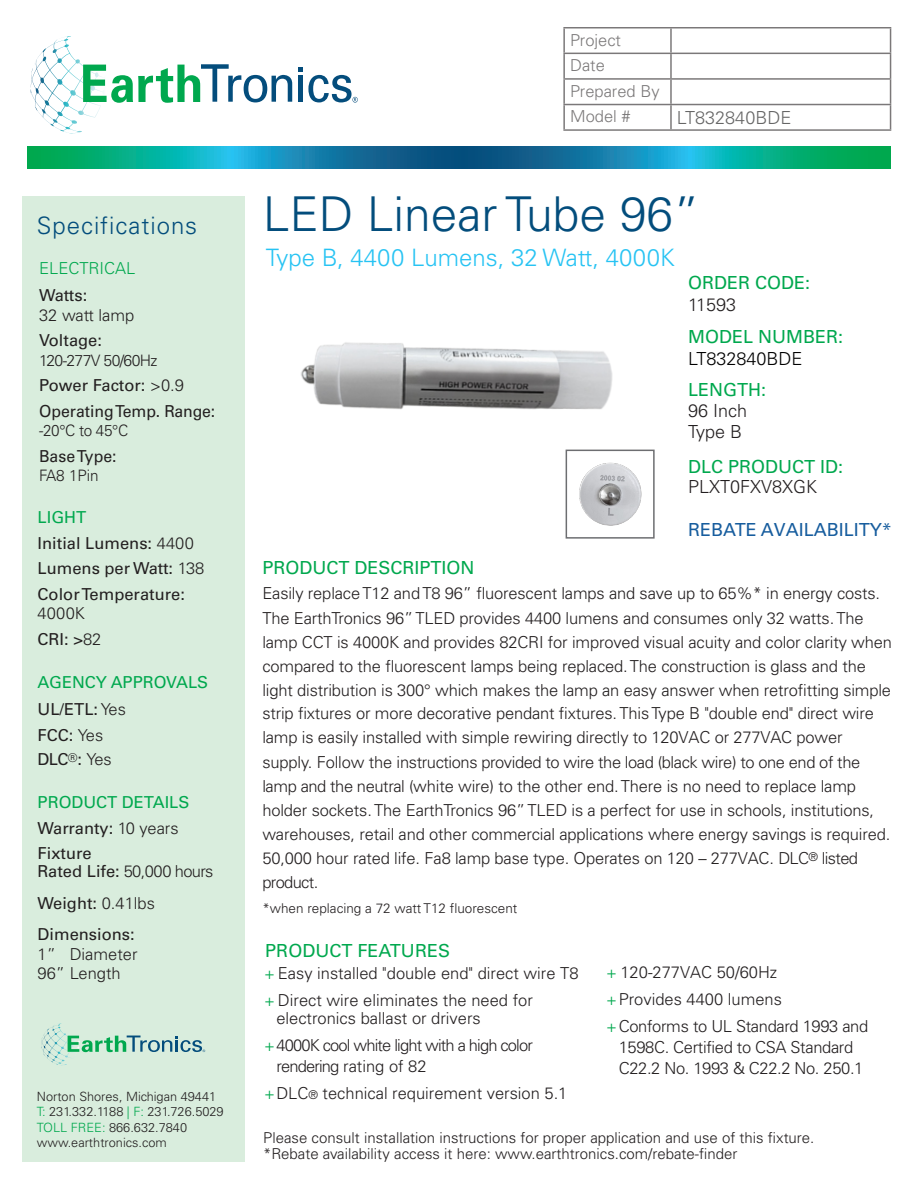
<style>
.page{position:relative;width:918px;height:1188px;background:#fff}
.page>*{position:absolute;margin:0;border:0;box-sizing:border-box;transform-origin:0 0}
.t1{font:300 48px "Univers LT Std";color:#034d7c}
.t2{font:300 24px "Univers LT Std";color:#27c3f3}
.t3{font:300 24px "Univers LT Std";letter-spacing:.04em;color:#034d7c}
.t4{font:18px/22.5px "Univers LT Std";color:#00a84e}
.t5{font:18px "Univers LT Std";color:#175d9e}
.t6{font:300 18px/21px "Univers LT Std";color:#231f20}
.t7{font:300 18px "Univers LT Std";color:#000}
.t8{font:300 16.5px/24px "Univers LT Std";letter-spacing:-.01em;color:#231f20}
.t9{font:16.5px/25.5px "Univers LT Std";color:#231f20}
.t10{font:300 16.5px/27px "Univers LT Std";letter-spacing:-.05em;color:#231f20}
.t11{font:16.5px/27px "Univers LT Std";color:#00a84e}
.t12{font:300 16.5px "Univers LT Std";letter-spacing:-.04em;color:#231f20}
.t13{font:300 16.5px/27px "Univers LT Std";color:#00a84e}
.t14{font:16.5px "Univers LT Std";color:#231f20;scale:.96 1}
.t15{font:300 15.75px "Univers LT Std";letter-spacing:-.04em;color:#231f20}
.t16{font:300 15px "Univers LT Std";color:#231f20}
.t17{font:300 13.5px "Univers LT Std";color:#231f20}
.t18{font:300 12.75px/15.3px "Univers LT Std";color:#231f20}
.s1{font-weight:400;color:#231f20}
.s2{font-weight:400}
.s3{font-weight:300}
.s4{color:#00a84e}
.s5{color:#231f20}
.s6{font-weight:300;color:#231f20}
.s7{font-weight:300;color:#000}
.s8{font-weight:400;color:#00a84e}
.s9{font-size:12px}
</style>
<div class="page">
<div style="left:22px;top:197px;width:223px;height:965px;background:#d9eddd"></div>
<svg style="left:27px;top:146px;width:864px;height:22px;background:#0d9298"></svg>
<svg style="left:41px;top:1023px;width:20px;height:23px"></svg>
<svg style="left:68px;top:1036px;width:137px;height:16px"></svg>
<svg style="left:31px;top:36px;width:39px;height:53px"></svg>
<svg style="left:83px;top:64px;width:209px;height:39px"></svg>
<svg style="left:298px;top:67px;width:60px;height:36px"></svg>
<hr style="left:563px;top:27px;width:108px;height:2px;background:#231f20">
<hr style="left:563px;top:28px;width:2px;height:25px;background:#231f20">
<hr style="left:671px;top:27px;width:220px;height:2px;background:#231f20">
<hr style="left:670px;top:28px;width:2px;height:25px;background:#231f20">
<hr style="left:563px;top:53px;width:108px;height:1px;background:#231f20">
<hr style="left:563px;top:54px;width:2px;height:24px;background:#231f20">
<hr style="left:671px;top:53px;width:220px;height:1px;background:#231f20">
<hr style="left:670px;top:54px;width:2px;height:24px;background:#231f20">
<hr style="left:563px;top:78px;width:108px;height:2px;background:#231f20">
<hr style="left:563px;top:80px;width:2px;height:24px;background:#231f20">
<hr style="left:671px;top:78px;width:220px;height:2px;background:#231f20">
<hr style="left:670px;top:80px;width:2px;height:24px;background:#231f20">
<hr style="left:563px;top:104px;width:108px;height:1px;background:#231f20">
<hr style="left:563px;top:105px;width:2px;height:24px;background:#231f20">
<hr style="left:671px;top:104px;width:220px;height:1px;background:#231f20">
<hr style="left:670px;top:105px;width:2px;height:24px;background:#231f20">
<svg style="left:890px;top:28px;width:1px;height:101px"></svg>
<hr style="left:563px;top:129px;width:108px;height:2px;background:#231f20">
<hr style="left:671px;top:129px;width:220px;height:2px;background:#231f20">
<img style="left:301px;top:342px;width:312px;height:68px">
<img style="left:565px;top:450px;width:77px;height:89px">
<div style="left:566px;top:450px;width:89px;height:89px;border:2px solid #6d6e71"></div>
<p class="t3" style="left:37px;top:211px;width:162px">Specifications</p>
<p class="t13" style="left:39px;top:255px;width:98px">ELECTRICAL<br><span class="s1">Watts:</span></p>
<p class="t8" style="left:39px;top:302px;width:97px;line-height:25.5px">32 watt lamp<br><span class="s2">Voltage:</span></p>
<p class="t15" style="left:39px;top:351px;width:120px">120-277V 50/60Hz</p>
<p class="t9" style="left:39px;top:373px;width:178px">Power Factor: <span class="s3">&gt;0.9<br></span>Operating Temp. Range:</p>
<p class="t15" style="left:39px;top:421px;width:91px">-20°C to 45°C</p>
<p class="t14" style="left:39px;top:446px;width:82px">Base Type:</p>
<p class="t15" style="left:39px;top:466px;width:61px">FA8 1Pin</p>
<p class="t9" style="left:38px;top:505px;width:168px"><span class="s4">LIGHT<br></span>Initial Lumens: <span class="s3">4400<br></span>Lumens per Watt: <span class="s3">138</span></p>
<p class="t9" style="left:38px;top:581px;width:149px">Color Temperature:</p>
<p class="t8" style="left:38px;top:601px;width:49px">4000K</p>
<p class="t9" style="left:38px;top:626px;width:65px">CRI: &gt;<span class="s3">82</span></p>
<p class="t11" style="left:38px;top:669px;width:172px">AGENCY APPROVALS<br><span class="s5">UL/ETL:</span> <span class="s6">Yes</span></p>
<p class="t9" style="left:38px;top:723px;width:76px;line-height:24px">FCC: <span class="s3">Yes<br></span>DLC<sup>®</sup>: <span class="s3">Yes</span></p>
<p class="t11" style="left:38px;top:789px;width:153px">PRODUCT DETAILS</p>
<p class="t9" style="left:38px;top:815px;width:143px">Warranty: <span class="s3">10 years</span></p>
<p class="t9" style="left:38px;top:841px;width:56px">Fixture</p>
<p class="t12" style="left:38px;top:861px;width:177px"><span class="s2">Rated Life:</span> 50,000 hours</p>
<p class="t9" style="left:38px;top:890px;width:119px">Weight: <span class="s3">0.41lbs</span></p>
<p class="t9" style="left:38px;top:922px;width:99px">Dimensions:</p>
<p class="t8" style="left:38px;top:942px;width:101px">1” Diameter</p>
<p class="t8" style="left:38px;top:961px;width:85px">96” Length</p>
<p class="t18" style="left:37px;top:1089px;width:188px">Norton Shores, Michigan 49441<br><span class="s4">T:</span> 231.332.1188 <span class="s4">| F:</span> 231.726.5029<br><span class="s4">TOLL FREE:</span> 866.632.7840 www.earthtronics.com</p>
<p class="t8" style="left:570px;top:27px;width:91px;line-height:25.7px">Project<br>Date<br>Prepared By<br>Model #</p>
<p class="t7" style="left:677px;top:106px;width:116px">LT832840BDE</p>
<p class="t1" style="left:263px;top:185px;width:438px">LED Linear Tube 96”</p>
<p class="t2" style="left:266px;top:243px;width:411px">Type B, 4400 Lumens, 32 Watt, 4000K</p>
<p class="t4" style="left:688px;top:271px;width:124px">ORDER CODE:<br><span class="s6">11593</span></p>
<p class="t4" style="left:688px;top:325px;width:157px;line-height:22px">MODEL NUMBER:<br><span class="s7">LT832840BDE</span></p>
<p class="t6" style="left:688px;top:379px;width:80px"><span class="s8">LENGTH:<br></span>96 Inch<br>Type B</p>
<p class="t4" style="left:688px;top:456px;width:157px;line-height:20.9px">DLC PRODUCT ID:<br><span class="s6">PLXT0FXV8XGK</span></p>
<p class="t5" style="left:688px;top:519px;width:205px">REBATE AVAILABILITY*</p>
<p class="t4" style="left:262px;top:557px;width:214px">PRODUCT DESCRIPTION</p>
<p class="t8" style="left:262px;top:582px;width:631px">Easily replaceT12 andT8 96” fluorescent lamps and save up to 65%* in energy costs.<br>The EarthTronics 96”TLED provides 4400 lumens and consumes only 32 watts. The lamp CCT is 4000K and provides 82CRI for improved visual acuity and color clarity when compared to the fluorescent lamps being replaced.The construction is glass and the light distribution is 300° which makes the lamp an easy answer when retrofitting simple strip fixtures or more decorative pendant fixtures. This Type B "double end" direct wire lamp is easily installed with simple rewiring directly to 120VAC or 277VAC power supply. Follow the instructions provided to wire the load (black wire) to one end of the lamp and the neutral (white wire) to the other end.There is no need to replace lamp holder sockets. The EarthTronics 96”TLED is a perfect for use in schools, institutions, warehouses, retail and other commercial applications where energy savings is required.<br>50,000 hour rated life. Fa8 lamp base type. Operates on 120 – 277VAC. DLC<sup>®</sup> listed product.</p>
<p class="t17" style="left:262px;top:900px;width:256px">*when replacing a 72 watt T12 fluorescent</p>
<p class="t4" style="left:265px;top:939px;width:186px">PRODUCT FEATURES</p>
<p class="t8" style="left:264px;top:959px;width:316px;line-height:27px"><span class="s4">+</span> Easy installed "double end" direct wire T8 <span class="s4">+</span> Direct wire eliminates the need for</p>
<p class="t10" style="left:264px;top:1005px;width:270px;text-indent:12px">electronics ballast or drivers <span class="s4">+</span>4000K cool white light with a high color</p>
<p class="t8" style="left:264px;top:1053px;width:305px;line-height:27px;text-indent:12px">rendering rating of 82<br><span class="s4">+</span>DLC<span class="s9">®</span> technical requirement version 5.1</p>
<p class="t8" style="left:606px;top:958px;width:264px;line-height:27px"><span class="s4">+</span> 120-277VAC 50/60Hz<br><span class="s4">+</span>Provides 4400 lumens <span class="s4">+</span>Conforms to UL Standard 1993 and</p>
<p class="t8" style="left:619px;top:1036px;width:246px;line-height:21.9px">1598C. Certified to CSA Standard<br>C22.2 No. 1993 &amp; C22.2 No. 250.1</p>
<p class="t16" style="left:263px;top:1128px;width:553px">Please consult installation instructions for proper application and use of this fixture.</p>
<p class="t16" style="left:263px;top:1145px;width:476px">*Rebate availability access it here: www.earthtronics.com/rebate-finder</p>
</div>
